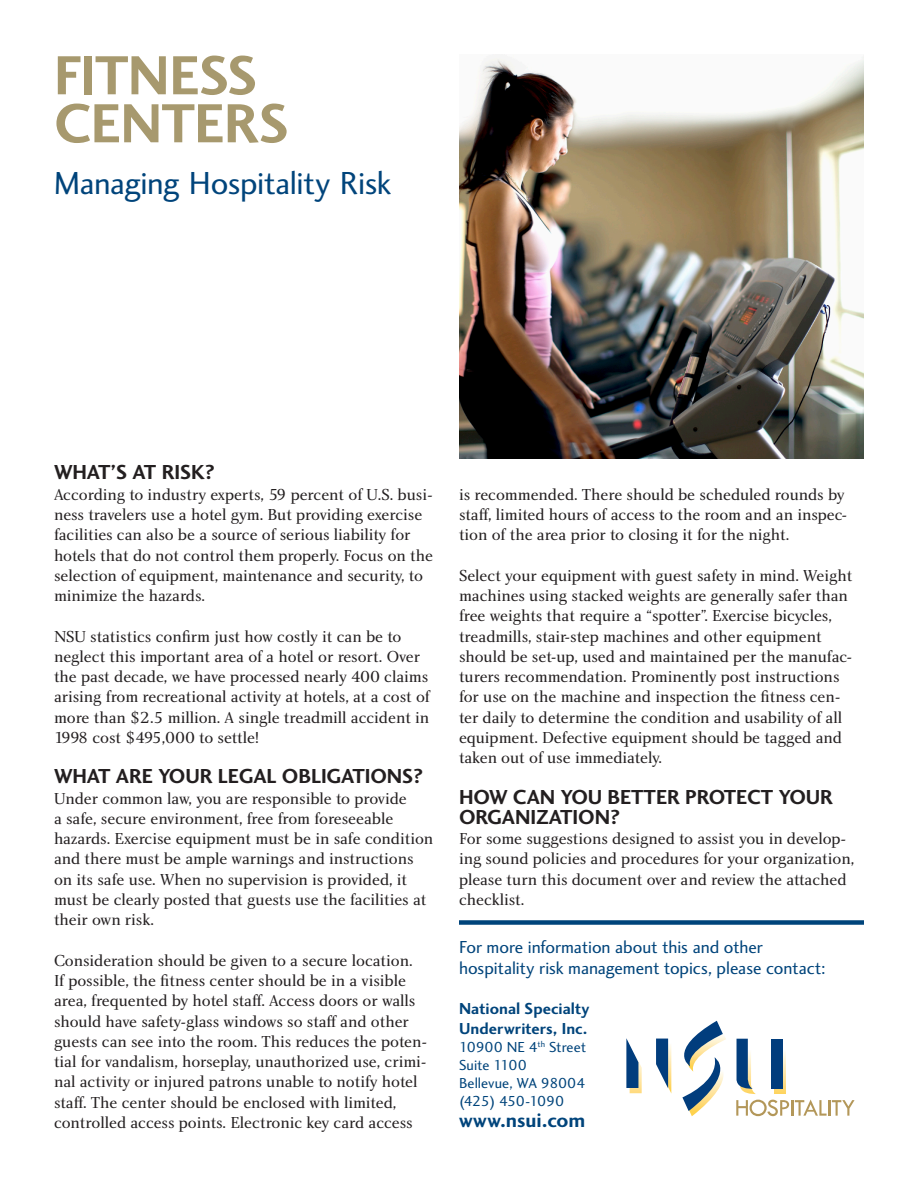
<style>
.page{position:relative;width:918px;height:1188px;background:#fff}
.page>*{position:absolute;margin:0;border:0;box-sizing:border-box;transform-origin:0 0}
.HEADLINE{font:700 57px/48px "Charlotte Sans Std";letter-spacing:-.015em;color:#a7996e}
.DEK{font:33px "Charlotte Sans Std";letter-spacing:-.015em;color:#00447b}
.Body_Copy{font:700 21px "Charlotte Sans Std";letter-spacing:-.005em;color:#231f20}
.t1{font:700 21px "Charlotte Sans Std";color:#00447b}
.t2{font:18px/21px "Charlotte Sans Std";letter-spacing:-.005em;color:#00447b}
.Body_Copy-2{font:16.5px/20.2px "Charlotte Std";letter-spacing:-.005em;color:#231f20}
.t3{font:700 16.5px/19.8px "Charlotte Sans Std";letter-spacing:.005em;color:#00447b}
.t4{font:15px/18px "Charlotte Sans Std";letter-spacing:-.005em;color:#00447b}
.t5{font:15px "Charlotte Sans Std";letter-spacing:-.035em;color:#00447b}
</style>
<div class="page">
<img style="left:459px;top:56px;width:405px;height:403px">
<svg style="left:626px;top:1038px;width:16px;height:55px"></svg>
<svg style="left:656px;top:1021px;width:199px;height:95px"></svg>
<div style="left:459px;top:920px;width:405px;height:5px;background:#00447b"></div>
<p class="HEADLINE" style="left:54px;top:51px;width:236px">FITNESS<br>CENTERS</p>
<p class="DEK" style="left:54px;top:164px;width:339px">Managing Hospitality Risk</p>
<p class="Body_Copy" style="left:54px;top:460px;width:162px">WHAT’S AT RIS K?</p>
<p class="Body_Copy-2" style="left:54px;top:484px;width:381px">According to industry experts, 59 percent of U.S. busi&shy;ness travelers use a hotel gym. But providing exercise facilities can also be a source of serious liability for hotels that do not control them properly. Focus on the selection of equipment, maintenance and security, to minimize the hazards.</p>
<p class="Body_Copy-2" style="left:54px;top:626px;width:377px">NSU statistics confirm just how costly it can be to neglect this important area of a hotel or resort. Over the past decade, we have processed nearly 400 claims arising from recreational activity at hotels, at a cost of more than $2.5 million. A single treadmill accident in 1998 cost $495,000 to settle!</p>
<p class="Body_Copy" style="left:54px;top:764px;width:370px">WHAT ARE YOUR LEGAL OBLIGATIONS?</p>
<p class="Body_Copy-2" style="left:54px;top:788px;width:381px">Under common law, you are responsible to provide<br>a safe, secure environment, free from foreseeable hazards. Exercise equipment must be in safe condition and there must be ample warnings and instructions on its safe use. When no supervision is provided, it must be clearly posted that guests use the facilities at their own risk.</p>
<p class="Body_Copy-2" style="left:54px;top:950px;width:375px">Consideration should be given to a secure location.<br>If possible, the fitness center should be in a visible area, frequented by hotel staff. Access doors or walls should have safety-glass windows so staff and other guests can see into the room. This reduces the poten&shy;tial for vandalism, horseplay, unauthorized use, crimi&shy;nal activity or injured patrons unable to notify hotel staff. The center should be enclosed with limited, controlled access points. Electronic key card access</p>
<p class="Body_Copy-2" style="left:459px;top:484px;width:390px">is recommended. There should be scheduled rounds by staff, limited hours of access to the room and an inspec&shy;tion of the area prior to closing it for the night.</p>
<p class="Body_Copy-2" style="left:459px;top:565px;width:395px">Select your equipment with guest safety in mind. Weight machines using stacked weights are generally safer than free weights that require a “spotter”. Exercise bicycles, treadmills, stair-step machines and other equipment should be set-up, used and maintained per the manufac&shy;turers recommendation. Prominently post instructions for use on the machine and inspection the fitness cen&shy;ter daily to determine the condition and usability of all equipment. Defective equipment should be tagged and taken out of use immediately.</p>
<p class="Body_Copy" style="left:459px;top:785px;width:174px">HOW CAN YOU BETTER</p>
<p class="Body_Copy" style="left:685px;top:785px;width:52px">PROTECT</p>
<p class="Body_Copy" style="left:779px;top:785px;width:51px">YOUR</p>
<p class="Body_Copy" style="left:459px;top:805px;width:162px">ORGANIZATION ?</p>
<p class="Body_Copy-2" style="left:459px;top:829px;width:397px">For some suggestions designed to assist you in develop&shy;ing sound policies and procedures for your organization, please turn this document over and review the attached checklist.</p>
<p class="t2" style="left:459px;top:937px;width:368px">For more information about this and other hospitality risk management topics, please contact:</p>
<p class="t3" style="left:459px;top:998px;width:132px">NATIONAL SPECIALTY<br>UNDERWRITERS, INC.</p>
<p class="t4" style="left:459px;top:1038px;width:129px">10900 NE 4<sup>th</sup> Street<br>Suite 1100<br>Bellevue, WA 98004</p>
<p class="t5" style="left:459px;top:1092px;width:107px">(425) 450-1090</p>
<p class="t1" style="left:459px;top:1107px;width:128px">WWW.NSUI.COM</p>
</div>
